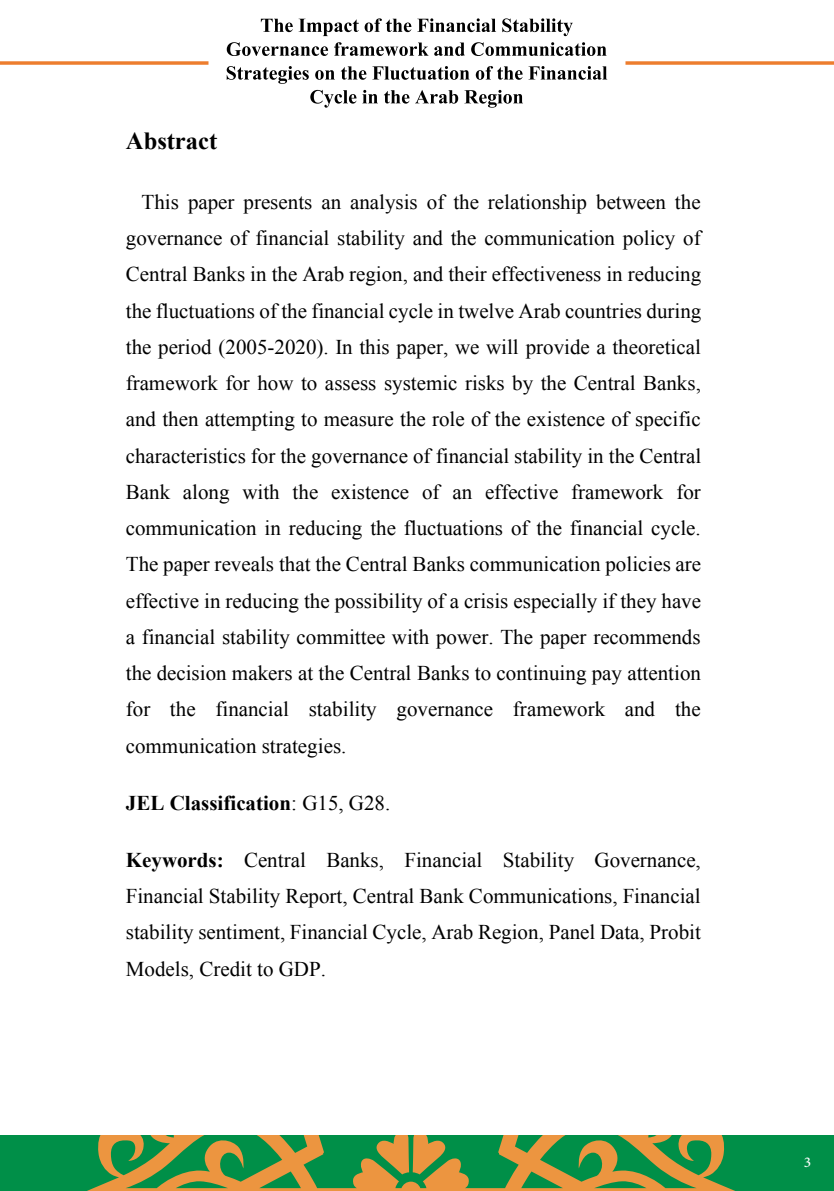
<style>
.page{position:relative;width:834px;height:1191px;background:#fff}
.page>*{position:absolute;margin:0;border:0;box-sizing:border-box;transform-origin:0 0}
.t1{font:700 24.5px "Times New Roman";color:#000}
.t2{font:21px/36.2px "Times New Roman";color:#000;text-align:justify}
.t3{font:700 21px "Times New Roman";color:#000}
.t4{font:21px "Adobe Arabic";color:#fff}
.s1{font-weight:400}
.s2{font-weight:700}
</style>
<div class="page">
<div style="left:0;top:1135px;width:833px;height:56px;background:#008f48"></div>
<svg style="left:89px;top:1135px;width:644px;height:55px"></svg>
<svg style="left:625px;top:61px;width:208px;height:4px"></svg>
<svg style="left:0;top:61px;width:208px;height:4px"></svg>
<svg style="left:261px;top:19px;width:97px;height:17px"></svg>
<svg style="left:364px;top:18px;width:47px;height:14px"></svg>
<svg style="left:417px;top:18px;width:79px;height:14px"></svg>
<svg style="left:502px;top:18px;width:70px;height:18px"></svg>
<svg style="left:227px;top:42px;width:101px;height:14px"></svg>
<svg style="left:334px;top:42px;width:94px;height:14px"></svg>
<svg style="left:434px;top:43px;width:31px;height:13px"></svg>
<svg style="left:471px;top:42px;width:135px;height:14px"></svg>
<svg style="left:227px;top:66px;width:82px;height:18px"></svg>
<svg style="left:315px;top:70px;width:20px;height:10px"></svg>
<svg style="left:341px;top:66px;width:25px;height:14px"></svg>
<svg style="left:372px;top:66px;width:97px;height:14px"></svg>
<svg style="left:475px;top:66px;width:47px;height:14px"></svg>
<svg style="left:528px;top:66px;width:79px;height:14px"></svg>
<svg style="left:310px;top:90px;width:46px;height:18px"></svg>
<svg style="left:362px;top:90px;width:16px;height:13px"></svg>
<svg style="left:384px;top:90px;width:25px;height:14px"></svg>
<svg style="left:415px;top:90px;width:43px;height:14px"></svg>
<svg style="left:464px;top:90px;width:59px;height:18px"></svg>
<p class="t1" style="left:126px;top:124px;width:93px">Abstract</p>
<p class="t2" style="left:126px;top:183px;width:577px;text-indent:16px">This paper presents an analysis of the relationship between the governance of financial stability and the communication policy of Central Banks in the Arab region, and their effectiveness in reducing the fluctuations of the financial cycle in twelve Arab countries during the period (2005-2020). In this paper, we will provide a theoretical framework for how to assess systemic risks by the Central Banks, and then attempting to measure the role of the existence of specific characteristics for the governance of financial stability in the Central Bank along with the existence of an effective framework for communication in reducing the fluctuations of the financial cycle.<br>The paper reveals that the Central Banks communication policies are effective in reducing the possibility of a crisis especially if they have a financial stability committee with power. The paper recommends the decision makers at the Central Banks to continuing pay attention for the financial stability governance framework and the communication strategies.</p>
<p class="t3" style="left:126px;top:788px;width:266px">JEL Classification<span class="s1">: G15, G28.</span></p>
<p class="t2" style="left:126px;top:841px;width:576px"><span class="s2">Keywords:</span> Central Banks, Financial Stability Governance, Financial Stability Report, Central Bank Communications, Financial stability sentiment, Financial Cycle, Arab Region, Panel Data, Probit Models, Credit to GDP.</p>
<p class="t4" style="left:803px;top:1147px;width:9px">3</p>
</div>
